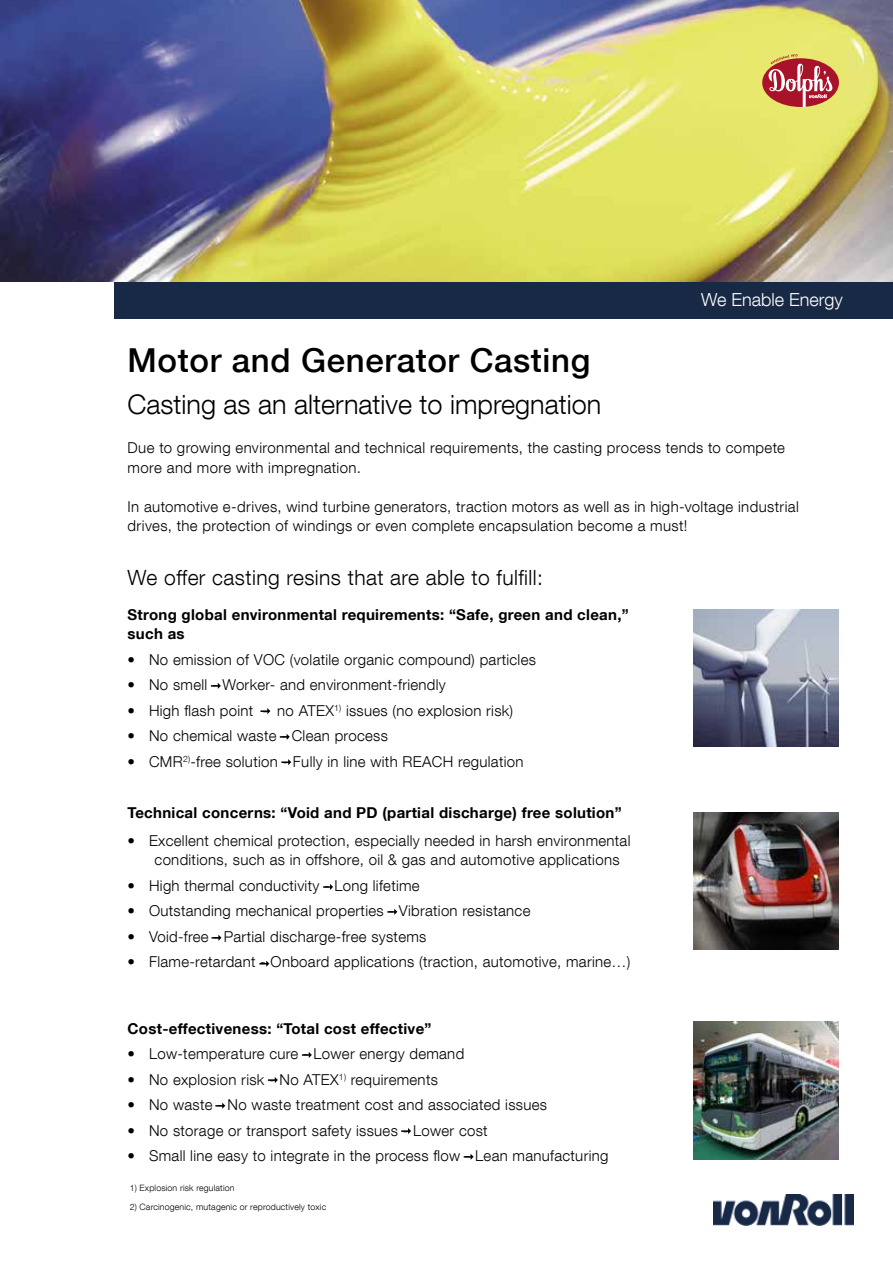
<style>
.page{position:relative;width:893px;height:1263px;background:#fff}
.page>*{position:absolute;margin:0;border:0;box-sizing:border-box;transform-origin:0 0}
.t1{font:500 33px "Helvetica Neue LT Com";letter-spacing:.02em;color:#000}
.t2{font:300 27px "Helvetica Neue LT Com";color:#000}
.t3{font:300 21px "Helvetica Neue LT Com";letter-spacing:.02em;color:#000}
.t4{font:300 18px "Helvetica Neue LT Com";color:#fff}
.t5{font:300 15px/19.5px "Helvetica Neue LT Com";letter-spacing:.02em;color:#000}
.t6{font:700 15px/19.5px "Helvetica Neue LT Com";letter-spacing:.02em;color:#000}
.t7{font:300 8.7px "Helvetica Neue LT Com";letter-spacing:.02em;color:#000}
</style>
<div class="page">
<img style="left:714px;top:1195px;width:140px;height:30px">
<div style="left:115px;top:281px;width:778px;height:38px;background:#172944"></div>
<img style="left:0;top:0;width:893px;height:282px">
<img style="left:693px;top:813px;width:146px;height:136px">
<img style="left:694px;top:1022px;width:145px;height:137px">
<img style="left:693px;top:609px;width:146px;height:137px">
<svg style="left:762px;top:54px;width:77px;height:53px;background:#c87561"></svg>
<svg style="left:260px;top:708px;width:10px;height:6px"></svg>
<svg style="left:211px;top:683px;width:10px;height:6px"></svg>
<svg style="left:280px;top:734px;width:10px;height:6px"></svg>
<svg style="left:281px;top:759px;width:10px;height:6px"></svg>
<svg style="left:323px;top:884px;width:10px;height:6px"></svg>
<svg style="left:387px;top:909px;width:10px;height:6px"></svg>
<svg style="left:212px;top:935px;width:9px;height:6px"></svg>
<svg style="left:259px;top:961px;width:10px;height:6px"></svg>
<svg style="left:302px;top:1052px;width:10px;height:6px"></svg>
<svg style="left:268px;top:1077px;width:10px;height:6px"></svg>
<svg style="left:215px;top:1103px;width:10px;height:6px"></svg>
<svg style="left:401px;top:1128px;width:10px;height:6px"></svg>
<svg style="left:464px;top:1154px;width:10px;height:6px"></svg>
<h1 class="t1" style="left:128px;top:341px;width:464px">Motor and Generator Casting</h1>
<p class="t4" style="left:701px;top:289px;width:143px">We Enable Energy</p>
<h2 class="t2" style="left:128px;top:388px;width:475px">Casting as an alternative to impregnation</h2>
<p class="t5" style="left:128px;top:438px;width:659px">Due to growing environmental and technical requirements, the casting process tends to compete more and more with impregnation.</p>
<p class="t5" style="left:128px;top:496px;width:673px">In automotive e-drives, wind turbine generators, traction motors as well as in high-voltage industrial drives, the protection of windings or even complete encapsulation become a must!</p>
<h3 class="t3" style="left:128px;top:565px;width:417px">We offer casting resins that are able to fulfill:</h3>
<p class="t6" style="left:128px;top:604px;width:503px">Strong global environmental requirements: “Safe, green and clean,” such as</p>
<p class="t5" style="left:128px;top:649px;width:410px">• No emission of VOC (volatile organic compound) particles</p>
<p class="t5" style="left:128px;top:675px;width:320px">• No smell - Worker- and environment-friendly</p>
<p class="t5" style="left:128px;top:700px;width:387px">• High flash point - no ATEX<sup>1)</sup> issues (no explosion risk)</p>
<p class="t5" style="left:128px;top:726px;width:262px">• No chemical waste - Clean process</p>
<p class="t5" style="left:128px;top:751px;width:397px">• CMR<sup>2)</sup>-free solution - Fully in line with REACH regulation</p>
<p class="t6" style="left:128px;top:802px;width:496px">Technical concerns: “Void and PD (partial discharge) free solution”</p>
<p class="t5" style="left:155px;top:830px;width:477px;text-indent:-27px">• Excellent chemical protection, especially needed in harsh environmental conditions, such as in offshore, oil &amp; gas and automotive applications</p>
<p class="t5" style="left:128px;top:875px;width:294px">• High thermal conductivity - Long lifetime</p>
<p class="t5" style="left:128px;top:901px;width:404px">• Outstanding mechanical properties - Vibration resistance</p>
<p class="t5" style="left:128px;top:926px;width:300px">• Void-free - Partial discharge-free systems</p>
<p class="t5" style="left:128px;top:952px;width:504px">• Flame-retardant - Onboard applications (traction, automotive, marine…)</p>
<p class="t6" style="left:128px;top:1018px;width:305px">Cost-effectiveness: “Total cost effective”</p>
<p class="t5" style="left:128px;top:1044px;width:338px">• Low-temperature cure - Lower energy demand</p>
<p class="t5" style="left:128px;top:1069px;width:312px">• No explosion risk - No ATEX<sup>1)</sup> requirements</p>
<p class="t5" style="left:128px;top:1095px;width:421px">• No waste - No waste treatment cost and associated issues</p>
<p class="t5" style="left:128px;top:1120px;width:362px">• No storage or transport safety issues - Lower cost</p>
<p class="t5" style="left:128px;top:1146px;width:482px">• Small line easy to integrate in the process flow - Lean manufacturing</p>
<p class="t7" style="left:130px;top:1182px;width:106px">1) Explosion risk regulation</p>
<p class="t7" style="left:130px;top:1202px;width:198px">2) Carcinogenic, mutagenic or reproductively toxic</p>
</div>
